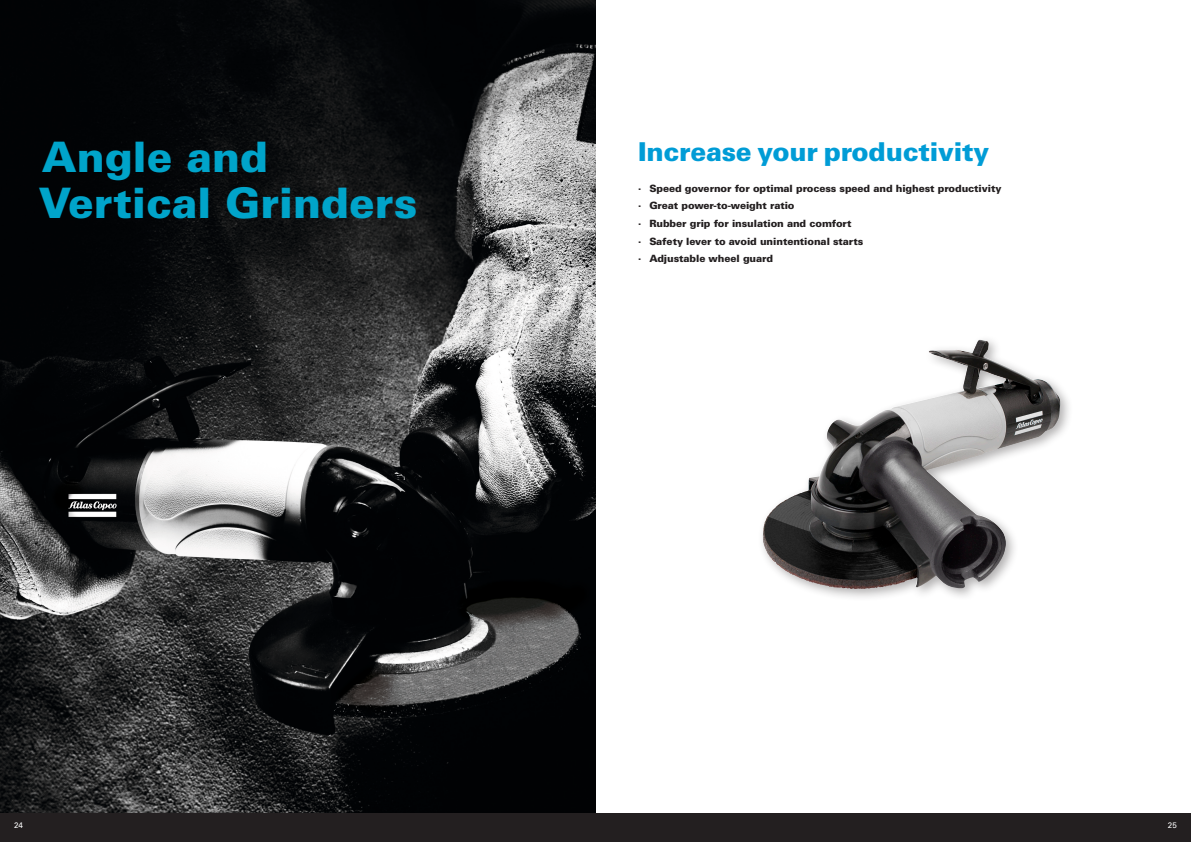
<style>
.page{position:relative;width:1191px;height:842px;background:#fff}
.page>*{position:absolute;margin:0;border:0;box-sizing:border-box;transform-origin:0 0}
.t1{font:900 42px/46px "Univers LT Std";color:#00a4ca}
.t2{font:900 26px "Univers LT Std";letter-spacing:-.01em;color:#009cd6}
.t3{font:900 10px/17.7px "Univers LT Std";letter-spacing:-.01em;color:#231f20}
.t4{font:8px "Univers LT Std";color:#fff}
</style>
<div class="page">
<img style="left:0;top:0;width:595px;height:814px">
<div style="left:0;top:814px;width:1191px;height:28px;background:#231f20"></div>
<div style="left:757px;top:335px;width:316px;height:267px;background:#231f20;opacity:.35"></div>
<img style="left:772px;top:340px;width:207px;height:169px">
<h1 class="t1" style="left:39px;top:134px;width:380px">Angle and<br>Vertical Grinders</h1>
<h2 class="t2" style="left:638px;top:135px;width:353px">Increase your productivity</h2>
<p class="t3" style="left:638px;top:179px;width:365px">· Speed governor for optimal process speed and highest productivity · Great power-to-weight ratio<br>· Rubber grip for insulation and comfort<br>· Safety lever to avoid unintentional starts<br>· Adjustable wheel guard</p>
<p class="t4" style="left:14px;top:820px;width:10px">24</p>
<p class="t4" style="left:1167px;top:820px;width:10px">25</p>
</div>
